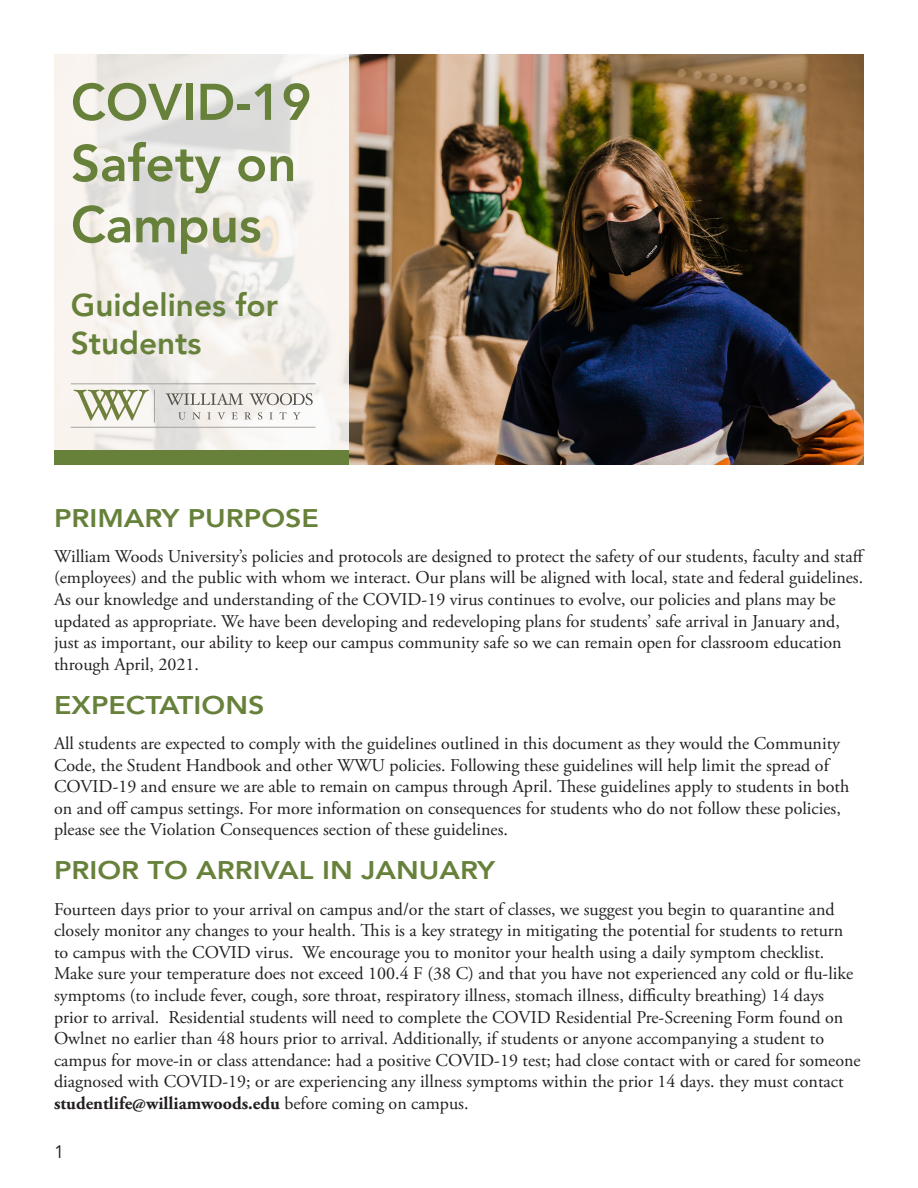
<style>
.page{position:relative;width:918px;height:1188px;background:#fff}
.page>*{position:absolute;margin:0;border:0;box-sizing:border-box;transform-origin:0 0}
.t1{font:800 51px/61.2px "Avenir";color:#67813b}
.t2{font:800 31.5px/37.8px "Avenir";color:#67813b}
.t3{font:800 25.5px "Avenir";color:#67813b;scale:1.12 1}
.t4{font:18px/21.6px "Adobe Garamond Pro";color:#231f20}
.t5{font:18px "Avenir";color:#231f20}
.s1{font-weight:700}
</style>
<div class="page">
<img style="left:349px;top:54px;width:515px;height:410px">
<svg style="left:54px;top:54px;width:295px;height:396px;fill:#f4f0ed"></svg>
<div style="left:54px;top:450px;width:295px;height:14px;background:#67813b"></div>
<svg style="left:74px;top:390px;width:75px;height:30px"></svg>
<hr style="left:71px;top:384px;width:245px;height:1px;background:#a6a49f">
<hr style="left:71px;top:427px;width:245px;height:1px;background:#a6a49f">
<hr style="left:154px;top:390px;width:1px;height:33px;background:#a6a49f">
<svg style="left:165px;top:393px;width:78px;height:12px"></svg>
<svg style="left:249px;top:393px;width:64px;height:12px"></svg>
<svg style="left:178px;top:412px;width:8px;height:7px"></svg>
<svg style="left:192px;top:412px;width:9px;height:7px"></svg>
<svg style="left:207px;top:412px;width:4px;height:7px"></svg>
<svg style="left:217px;top:412px;width:8px;height:7px"></svg>
<svg style="left:232px;top:412px;width:6px;height:7px"></svg>
<svg style="left:244px;top:412px;width:7px;height:7px"></svg>
<svg style="left:258px;top:412px;width:4px;height:7px"></svg>
<svg style="left:269px;top:412px;width:4px;height:7px"></svg>
<svg style="left:279px;top:412px;width:8px;height:7px"></svg>
<svg style="left:293px;top:412px;width:8px;height:7px"></svg>
<p class="t1" style="left:71px;top:72px;width:242px">COVID-19<br>Safety on<br>Campus</p>
<p class="t2" style="left:71px;top:286px;width:209px">Guidelines for<br>Students</p>
<p class="t3" style="left:54px;top:498px;width:238px">PRIMARY PURPOSE</p>
<p class="t4" style="left:54px;top:546px;width:812px">William Woods University’s policies and protocols are designed to protect the safety of our students, faculty and staff (employees) and the public with whom we interact. Our plans will be aligned with local, state and federal guidelines.<br>As our knowledge and understanding of the COVID-19 virus continues to evolve, our policies and plans may be updated as appropriate. We have been developing and redeveloping plans for students’ safe arrival in January and, just as important, our ability to keep our campus community safe so we can remain open for classroom education through April, 2021.</p>
<p class="t3" style="left:54px;top:685px;width:189px">EXPECTATIONS</p>
<p class="t4" style="left:54px;top:733px;width:797px">All students are expected to comply with the guidelines outlined in this document as they would the Community Code, the Student Handbook and other WWU policies. Following these guidelines will help limit the spread of COVID-19 and ensure we are able to remain on campus through April. These guidelines apply to students in both on and off campus settings. For more information on consequences for students who do not follow these policies, please see the Violation Consequences section of these guidelines.</p>
<p class="t3" style="left:54px;top:851px;width:395px">PRIOR TO ARRIVAL IN JANUARY</p>
<p class="t4" style="left:54px;top:899px;width:808px">Fourteen days prior to your arrival on campus and/or the start of classes, we suggest you begin to quarantine and closely monitor any changes to your health. This is a key strategy in mitigating the potential for students to return to campus with the COVID virus. We encourage you to monitor your health using a daily symptom checklist.<br>Make sure your temperature does not exceed 100.4 F (38 C) and that you have not experienced any cold or flu-like symptoms (to include fever, cough, sore throat, respiratory illness, stomach illness, difficulty breathing) 14 days prior to arrival. Residential students will need to complete the COVID Residential Pre-Screening Form found on Owlnet no earlier than 48 hours prior to arrival. Additionally, if students or anyone accompanying a student to campus for move-in or class attendance: had a positive COVID-19 test; had close contact with or cared for someone diagnosed with COVID-19; or are experiencing any illness symptoms within the prior 14 days. they must contact <span class="s1">studentlife@williamwoods.edu</span> before coming on campus.</p>
<p class="t5" style="left:54px;top:1141px;width:12px">1</p>
</div>
